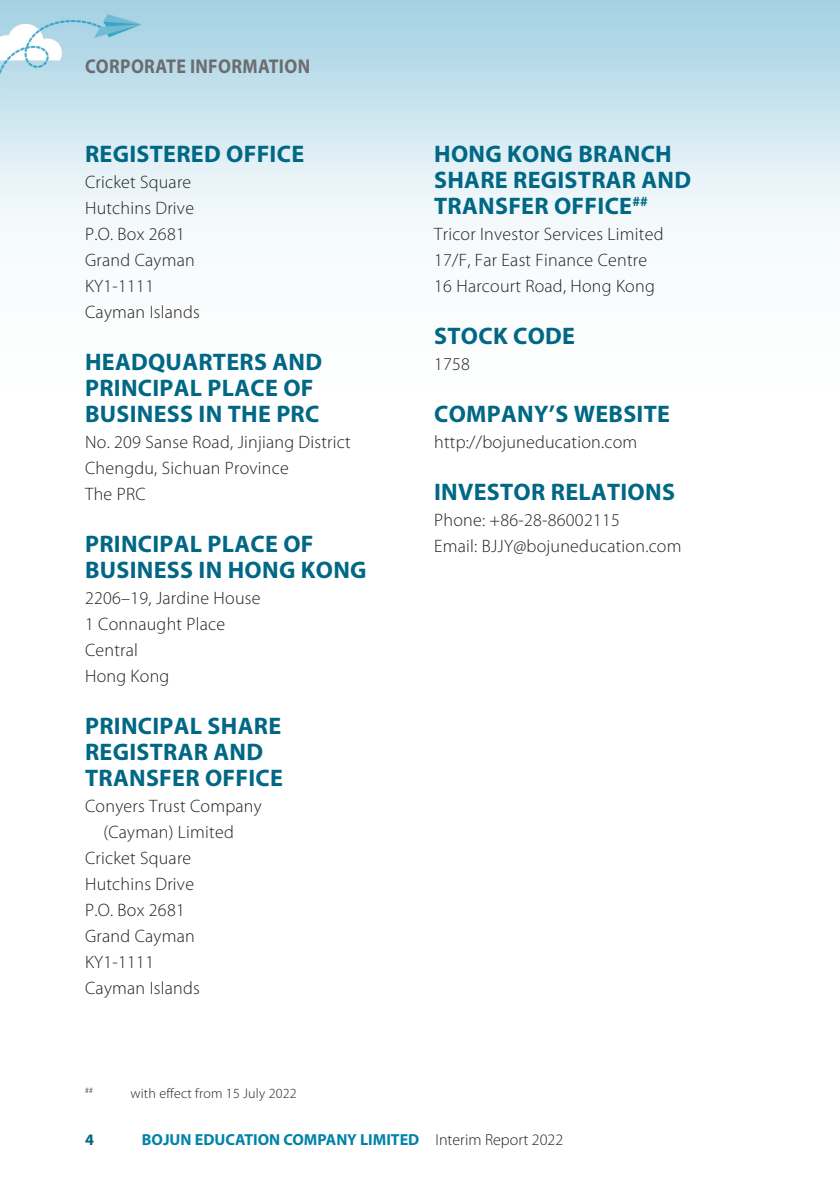
<style>
.page{position:relative;width:840px;height:1191px;background:#fff}
.page>*{position:absolute;margin:0;border:0;box-sizing:border-box;transform-origin:0 0}
._01_H1{font:700 24px/26px "Myriad Pro";letter-spacing:.01em;color:#006785}
.t1{font:700 20px "Myriad Pro";letter-spacing:.02em;color:#6c6d70;scale:.9 1}
._00_txt{font:300 18px "Myriad Pro";letter-spacing:.015em;color:#231f20}
.t2{font:700 16px "Myriad Pro";color:#0083a9}
.t3{font:700 16px "Myriad Pro";color:#006785}
._06_Notes{font:300 14px "Myriad Pro";letter-spacing:.015em;color:#231f20}
._06_Notes-2{font:300 8.2px "Myriad Pro";color:#231f20}
.s1{font-weight:300;color:#231f20}
</style>
<div class="page">
<img style="left:0;top:0;width:839px;height:232px">
<p class="t1" style="left:85px;top:54px;width:251px">CORPORATE INFORMATION</p>
<p class="_01_H1" style="left:85px;top:140px;width:220px">REGISTERED OFFICE</p>
<p class="_00_txt" style="left:85px;top:171px;width:108px">Cricket Square</p>
<p class="_00_txt" style="left:85px;top:197px;width:110px">Hutchins Drive</p>
<p class="_00_txt" style="left:85px;top:223px;width:101px">P.O. Box 2681</p>
<p class="_00_txt" style="left:85px;top:249px;width:111px">Grand Cayman</p>
<p class="_00_txt" style="left:85px;top:275px;width:70px">KY1-1111</p>
<p class="_00_txt" style="left:85px;top:301px;width:116px">Cayman Islands</p>
<p class="_01_H1" style="left:85px;top:348px;width:238px">HEADQUARTERS AND<br>PRINCIPAL PLACE OF<br>BUSINESS IN THE PRC</p>
<p class="_00_txt" style="left:85px;top:431px;width:267px">No. 209 Sanse Road, Jinjiang District</p>
<p class="_00_txt" style="left:85px;top:457px;width:205px">Chengdu, Sichuan Province</p>
<p class="_00_txt" style="left:85px;top:483px;width:62px">The PRC</p>
<p class="_01_H1" style="left:85px;top:530px;width:230px">PRINCIPAL PLACE OF</p>
<p class="_01_H1" style="left:85px;top:556px;width:283px">BUSINESS IN HONG KONG</p>
<p class="_00_txt" style="left:85px;top:587px;width:177px">2206–19, Jardine House</p>
<p class="_00_txt" style="left:85px;top:613px;width:142px">1 Connaught Place</p>
<p class="_00_txt" style="left:85px;top:639px;width:54px">Central</p>
<p class="_00_txt" style="left:85px;top:665px;width:86px">Hong Kong</p>
<p class="_01_H1" style="left:85px;top:712px;width:197px">PRINCIPAL SHARE</p>
<p class="_01_H1" style="left:85px;top:738px;width:179px">REGISTRAR AND</p>
<p class="_01_H1" style="left:85px;top:764px;width:199px">TRANSFER OFFICE</p>
<p class="_00_txt" style="left:85px;top:795px;width:178px">Conyers Trust Company</p>
<p class="_00_txt" style="left:103px;top:821px;width:132px">(Cayman) Limited</p>
<p class="_00_txt" style="left:85px;top:847px;width:108px">Cricket Square</p>
<p class="_00_txt" style="left:85px;top:873px;width:110px">Hutchins Drive</p>
<p class="_00_txt" style="left:85px;top:899px;width:101px">P.O. Box 2681</p>
<p class="_00_txt" style="left:85px;top:925px;width:111px">Grand Cayman</p>
<p class="_00_txt" style="left:85px;top:951px;width:70px">KY1-1111</p>
<p class="_00_txt" style="left:85px;top:977px;width:116px">Cayman Islands</p>
<p class="_06_Notes-2" style="left:85px;top:1085px;width:9px">##</p>
<p class="_06_Notes" style="left:130px;top:1084px;width:167px">with effect from 15 July 2022</p>
<p class="_01_H1" style="left:434px;top:140px;width:239px">HONG KONG BRANCH</p>
<p class="_01_H1" style="left:434px;top:166px;width:258px">SHARE REGISTRAR AND</p>
<p class="_01_H1" style="left:434px;top:192px;width:215px">TRANSFER OFFICE<sup>##</sup></p>
<p class="_00_txt" style="left:434px;top:223px;width:231px">Tricor Investor Services Limited</p>
<p class="_00_txt" style="left:434px;top:249px;width:214px">17/F, Far East Finance Centre</p>
<p class="_00_txt" style="left:434px;top:275px;width:222px">16 Harcourt Road, Hong Kong</p>
<p class="_01_H1" style="left:434px;top:322px;width:142px">STOCK CODE</p>
<p class="_00_txt" style="left:434px;top:353px;width:37px">1758</p>
<p class="_01_H1" style="left:434px;top:400px;width:237px">COMPANY’S WEBSITE</p>
<p class="_00_txt" style="left:434px;top:431px;width:204px">http://bojuneducation.com</p>
<p class="_01_H1" style="left:434px;top:478px;width:242px">INVESTOR RELATIONS</p>
<p class="_00_txt" style="left:434px;top:509px;width:187px">Phone: +86-28-86002115</p>
<p class="_00_txt" style="left:434px;top:535px;width:249px">Email: BJJY@bojuneducation.com</p>
<p class="t3" style="left:85px;top:1129px;width:10px">4</p>
<p class="t2" style="left:142px;top:1129px;width:422px">BOJUN EDUCATION COMPANY LIMITED <span class="s1">Interim Report 2022</span></p>
</div>
